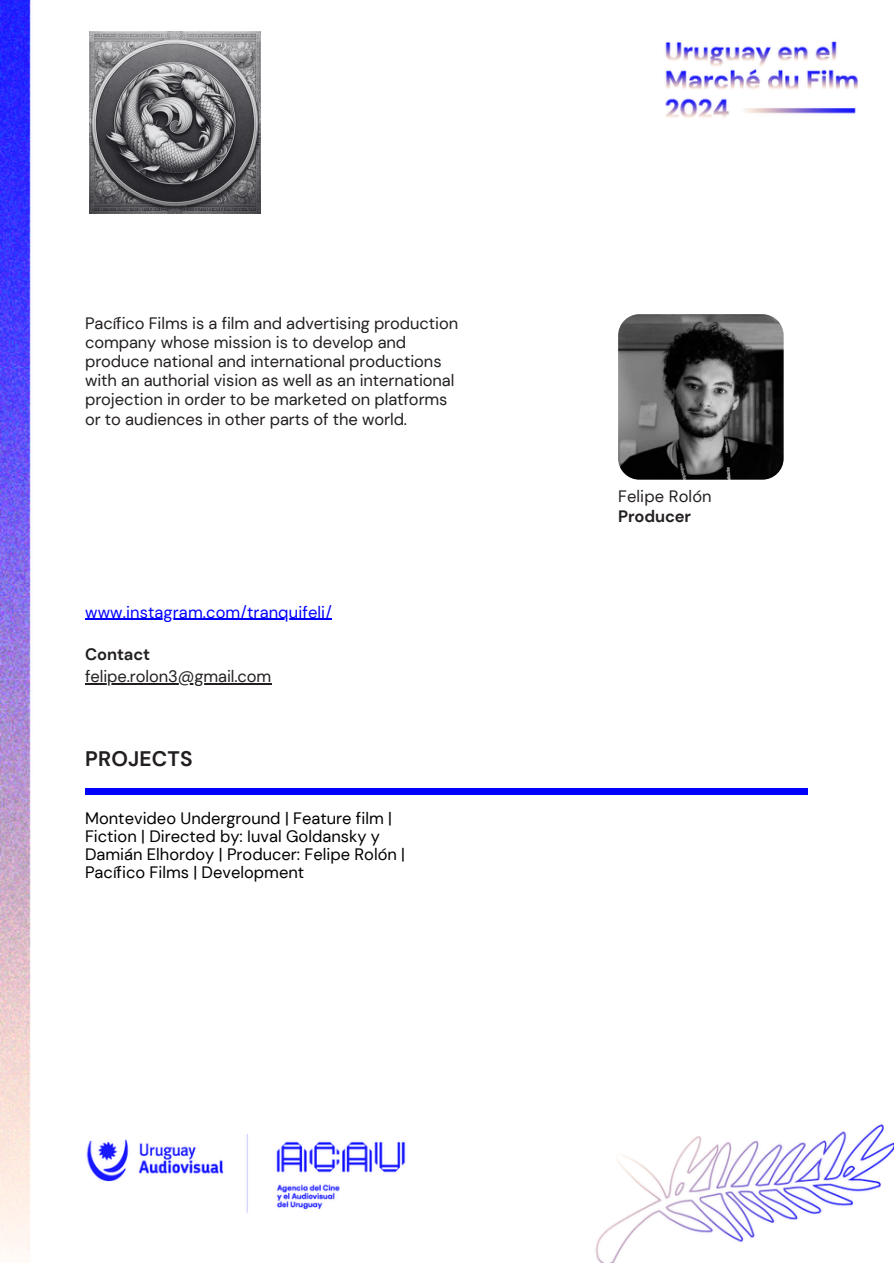
<style>
.page{position:relative;width:894px;height:1264px;background:#fff}
.page>*{position:absolute;margin:0;border:0;box-sizing:border-box;transform-origin:0 0}
.t1{font:700 21px "DM Sans";letter-spacing:.005em;color:#231f20}
.t2{font:16.5px/19.2px "DM Sans";letter-spacing:-.005em;color:#231f20}
.t3{font:16.5px/18px "DM Sans";color:#000}
.t4{font:16.5px "DM Sans";letter-spacing:.005em;color:#00f}
.t5{font:700 16.5px "DM Sans";letter-spacing:-.005em;color:#231f20}
</style>
<div class="page">
<img style="left:0;top:1px;width:893px;height:1261px">
<div style="left:85px;top:788px;width:723px;height:6px;background:#00f"></div>
<img style="left:618px;top:314px;width:165px;height:165px;border-radius:21px">
<hr style="left:85px;top:683px;width:186px;height:1px;background:#231f20">
<hr style="left:85px;top:618px;width:247px;height:2px;background:#00f">
<img style="left:89px;top:32px;width:171px;height:181px">
<p class="t2" style="left:85px;top:313px;width:374px">Pacífico Films is a film and advertising production company whose mission is to develop and produce national and international productions with an authorial vision as well as an international projection in order to be marketed on platforms or to audiences in other parts of the world.</p>
<h2 class="t4" style="left:85px;top:601px;width:248px">www.instagram.com/tranquifeli/</h2>
<p class="t5" style="left:85px;top:643px;width:66px">Contact</p>
<p class="t2" style="left:85px;top:667px;width:188px">felipe.rolon3@gmail.com</p>
<p class="t1" style="left:85px;top:744px;width:109px">PROJECTS</p>
<p class="t3" style="left:85px;top:809px;width:321px">Montevideo Underground | Feature film | Fiction | Directed by: Iuval Goldansky y Damián Elhordoy | Producer: Felipe Rolón | Pacífico Films | Development</p>
<h1 class="t2" style="left:618px;top:486px;width:95px">Felipe Rolón</h1>
<p class="t5" style="left:618px;top:505px;width:75px">Producer</p>
</div>
